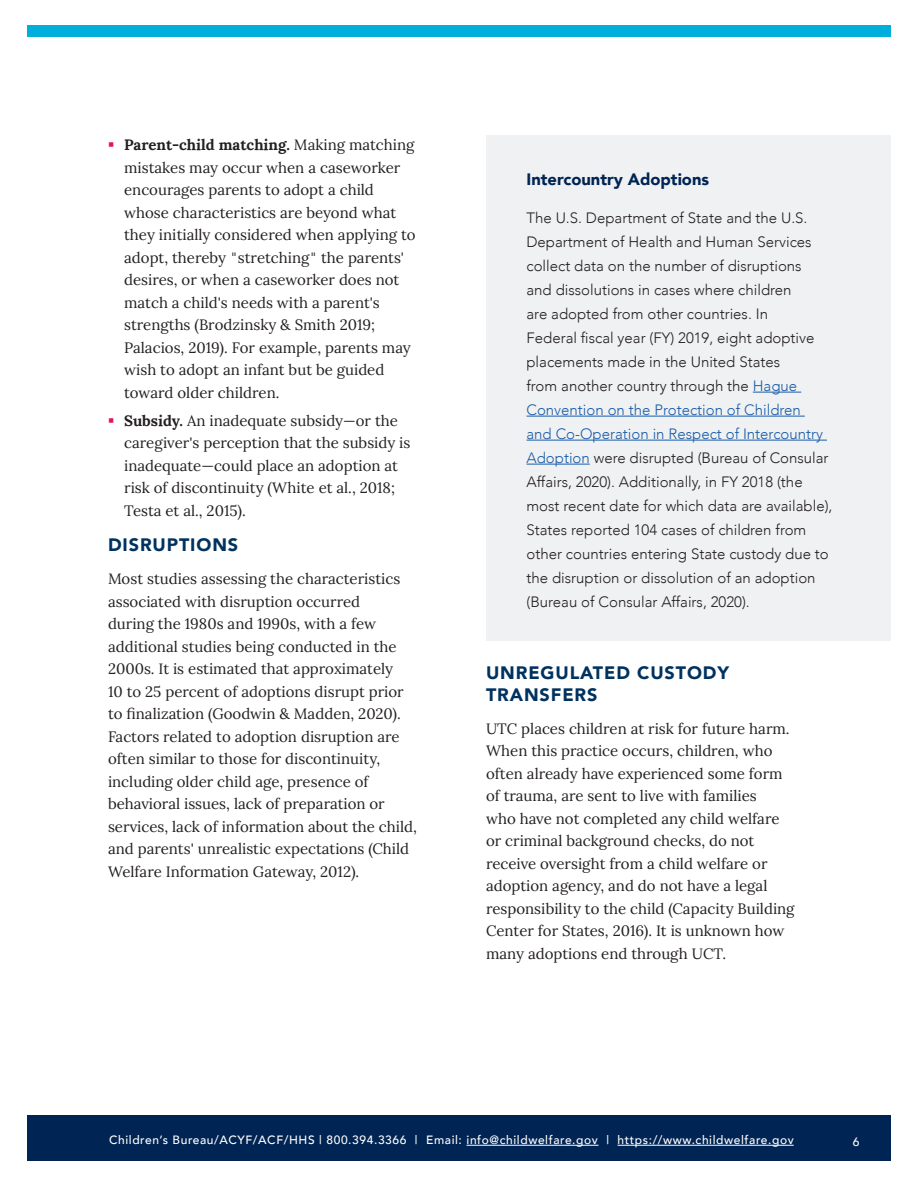
<style>
.page{position:relative;width:918px;height:1188px;background:#fff}
.page>*{position:absolute;margin:0;border:0;box-sizing:border-box;transform-origin:0 0}
.t1{font:900 18px/21.6px "Avenir";letter-spacing:.05em;color:#00325f}
.t2{font:900 16.5px "Avenir";color:#002453}
.t3{font:15px/22.5px "Lora";color:#231f20}
.t4{font:300 15px/24px "Avenir";color:#231f20}
.t5{font:500 12px "Avenir";letter-spacing:.05em;color:#fff}
.s1{font-weight:700}
.s2{font-family:"Avenir"}
.s3{color:#195daa}
</style>
<div class="page">
<div style="left:27px;top:1116px;width:864px;height:45px;background:#002453"></div>
<hr style="left:467px;top:1145px;width:132px;height:1px;background:#fff">
<hr style="left:618px;top:1145px;width:176px;height:1px;background:#fff">
<div style="left:27px;top:26px;width:864px;height:12px;background:#00aedc"></div>
<div style="left:486px;top:135px;width:405px;height:506px;background:#f0f1f2"></div>
<hr style="left:753px;top:392px;width:48px;height:1px;background:#195daa">
<hr style="left:526px;top:416px;width:279px;height:1px;background:#195daa">
<hr style="left:526px;top:440px;width:301px;height:1px;background:#195daa">
<hr style="left:526px;top:464px;width:64px;height:1px;background:#195daa">
<p class="t3" style="left:124px;top:133px;width:293px"><span class="s1">Parent-child matching.</span> Making matching mistakes may occur when a caseworker encourages parents to adopt a child whose characteristics are beyond what they initially considered when applying to adopt, thereby <span class="s2">"</span>stretching<span class="s2">"</span> the parents' desires, or when a caseworker does not match a child's needs with a parent's strengths (Brodzinsky &amp; Smith 2019; Palacios, 2019). For example, parents may wish to adopt an infant but be guided toward older children.</p>
<p class="t3" style="left:124px;top:408px;width:288px"><span class="s1">Subsidy.</span> An inadequate subsidy—or the caregiver's perception that the subsidy is inadequate—could place an adoption at risk of discontinuity (White et al., 2018; Testa et al., 2015).</p>
<h2 class="t1" style="left:108px;top:533px;width:132px">DISRUPTIONS</h2>
<p class="t3" style="left:108px;top:567px;width:311px">Most studies assessing the characteristics associated with disruption occurred<br>during the 1980s and 1990s, with a few additional studies being conducted in the 2000s. It is estimated that approximately<br>10 to 25 percent of adoptions disrupt prior to finalization (Goodwin &amp; Madden, 2020).<br>Factors related to adoption disruption are often similar to those for discontinuity, including older child age, presence of behavioral issues, lack of preparation or services, lack of information about the child, and parents' unrealistic expectations (Child Welfare Information Gateway, 2012).</p>
<h3 class="t2" style="left:526px;top:166px;width:184px">Intercountry Adoptions</h3>
<p class="t4" style="left:526px;top:206px;width:307px">The U.S. Department of State and the U.S.<br>Department of Health and Human Services collect data on the number of disruptions<br>and dissolutions in cases where children<br>are adopted from other countries. In<br>Federal fiscal year (FY) 2019, eight adoptive placements made in the United States<br>from another country through the <span class="s3">Hague Convention on the Protection of Children<br>and Co-Operation in Respect of Intercountry Adoption</span> were disrupted (Bureau of Consular Affairs, 2020). Additionally, in FY 2018 (the most recent date for which data are available), States reported 104 cases of children from other countries entering State custody due to the disruption or dissolution of an adoption (Bureau of Consular Affairs, 2020).</p>
<h2 class="t1" style="left:486px;top:661px;width:245px">UNREGULATED CUSTODY<br>TRANSFERS</h2>
<p class="t3" style="left:486px;top:716px;width:310px">UTC places children at risk for future harm.<br>When this practice occurs, children, who often already have experienced some form of trauma, are sent to live with families<br>who have not completed any child welfare or criminal background checks, do not receive oversight from a child welfare or adoption agency, and do not have a legal responsibility to the child (Capacity Building Center for States, 2016). It is unknown how many adoptions end through UCT.</p>
<p class="t5" style="left:109px;top:1130px;width:686px">Children’s Bureau/ACYF/ACF/HHS | 800.394.3366 | Email: info@childwelfare.gov | https://www.childwelfare.gov</p>
<p class="t5" style="left:853px;top:1131px;width:8px">6</p>
</div>
